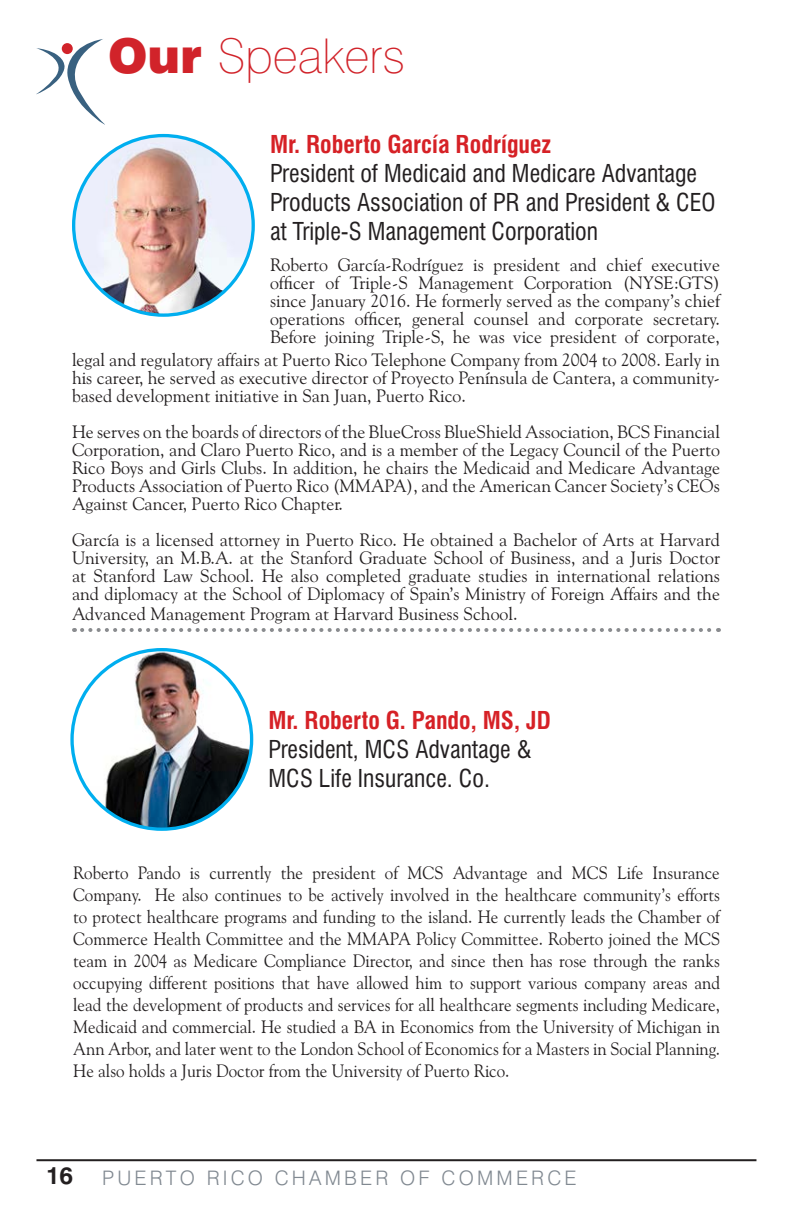
<style>
.page{position:relative;width:792px;height:1224px;background:#fff}
.page>*{position:absolute;margin:0;border:0;box-sizing:border-box;transform-origin:0 0}
.t1{font:100 48px "Swiss 721 BT";color:#d1232a}
.t2{font:condensed 24px/28.8px "Swiss 721 BT";color:#231f20}
.t3{font:700 condensed 24px "Swiss 721 BT";color:#d62126}
.t4{font:300 20px "Swiss 721 BT";letter-spacing:.16em;color:#818991}
.t5{font:18px/18px "Goudy Old Style BT";color:#231f20;text-align:justify}
.t6{font:18px/22px "Goudy Old Style BT";color:#231f20;text-align:justify;scale:.95 1}
.s1{font-weight:900}
.s2{font-weight:700;font-size:24px;color:#231f20}
</style>
<div class="page">
<svg style="left:82px;top:628px;width:637px;height:4px"></svg>
<svg style="left:36px;top:39px;width:69px;height:86px"></svg>
<div style="left:62px;top:43px;width:11px;height:11px;background:#d1232a;border-radius:50%"></div>
<hr style="left:36px;top:1159px;width:720px;height:2px;background:#231f20">
<img style="left:74px;top:136px;width:179px;height:179px;border-radius:88px">
<img style="left:74px;top:650px;width:178px;height:179px">
<p class="t1" style="left:108px;top:26px;width:299px"><span class="s1">Our</span> Speakers</p>
<p class="t3" style="left:270px;top:130px;width:282px">Mr. Roberto García Rodríguez</p>
<p class="t2" style="left:270px;top:159px;width:447px">President of Medicaid and Medicare Advantage<br>Products Association of PR and President &amp; CEO at Triple-S Management Corporation</p>
<p class="t5" style="left:270px;top:255px;width:452px">Roberto García-Rodríguez is president and chief executive officer of Triple-S Management Corporation (NYSE:GTS) since January 2016. He formerly served as the company’s chief operations officer, general counsel and corporate secretary.<br>Before joining Triple-S, he was vice president of corporate,</p>
<p class="t5" style="left:72px;top:350px;width:649px">legal and regulatory affairs at Puerto Rico Telephone Company from 2004 to 2008. Early in his career, he served as executive director of Proyecto Península de Cantera, a community&shy;based development initiative in San Juan, Puerto Rico.</p>
<p class="t5" style="left:72px;top:422px;width:650px">He serves on the boards of directors of the BlueCross BlueShield Association, BCS Financial Corporation, and Claro Puerto Rico, and is a member of the Legacy Council of the Puerto Rico Boys and Girls Clubs. In addition, he chairs the Medicaid and Medicare Advantage Products Association of Puerto Rico (MMAPA), and the American Cancer Society’s CEOs Against Cancer, Puerto Rico Chapter.</p>
<p class="t5" style="left:72px;top:530px;width:650px">García is a licensed attorney in Puerto Rico. He obtained a Bachelor of Arts at Harvard University, an M.B.A. at the Stanford Graduate School of Business, and a Juris Doctor at Stanford Law School. He also completed graduate studies in international relations and diplomacy at the School of Diplomacy of Spain’s Ministry of Foreign Affairs and the</p>
<p class="t5" style="left:72px;top:604px;width:447px">Advanced Management Program at Harvard Business School.</p>
<p class="t3" style="left:268px;top:706px;width:284px">Mr. Roberto G. Pando, MS, JD</p>
<p class="t2" style="left:268px;top:735px;width:265px">President, MCS Advantage &amp;</p>
<p class="t2" style="left:268px;top:764px;width:223px">MCS Life Insurance. Co.</p>
<p class="t6" style="left:73px;top:862px;width:682px">Roberto Pando is currently the president of MCS Advantage and MCS Life Insurance Company. He also continues to be actively involved in the healthcare community’s efforts to protect healthcare programs and funding to the island. He currently leads the Chamber of Commerce Health Committee and the MMAPA Policy Committee. Roberto joined the MCS team in 2004 as Medicare Compliance Director, and since then has rose through the ranks occupying different positions that have allowed him to support various company areas and lead the development of products and services for all healthcare segments including Medicare, Medicaid and commercial. He studied a BA in Economics from the University of Michigan in Ann Arbor, and later went to the London School of Economics for a Masters in Social Planning.<br>He also holds a Juris Doctor from the University of Puerto Rico.</p>
<p class="t4" style="left:46px;top:1166px;width:532px"><span class="s2">16</span> PUERTO RICO CHAMBER OF COMMERCE</p>
</div>
